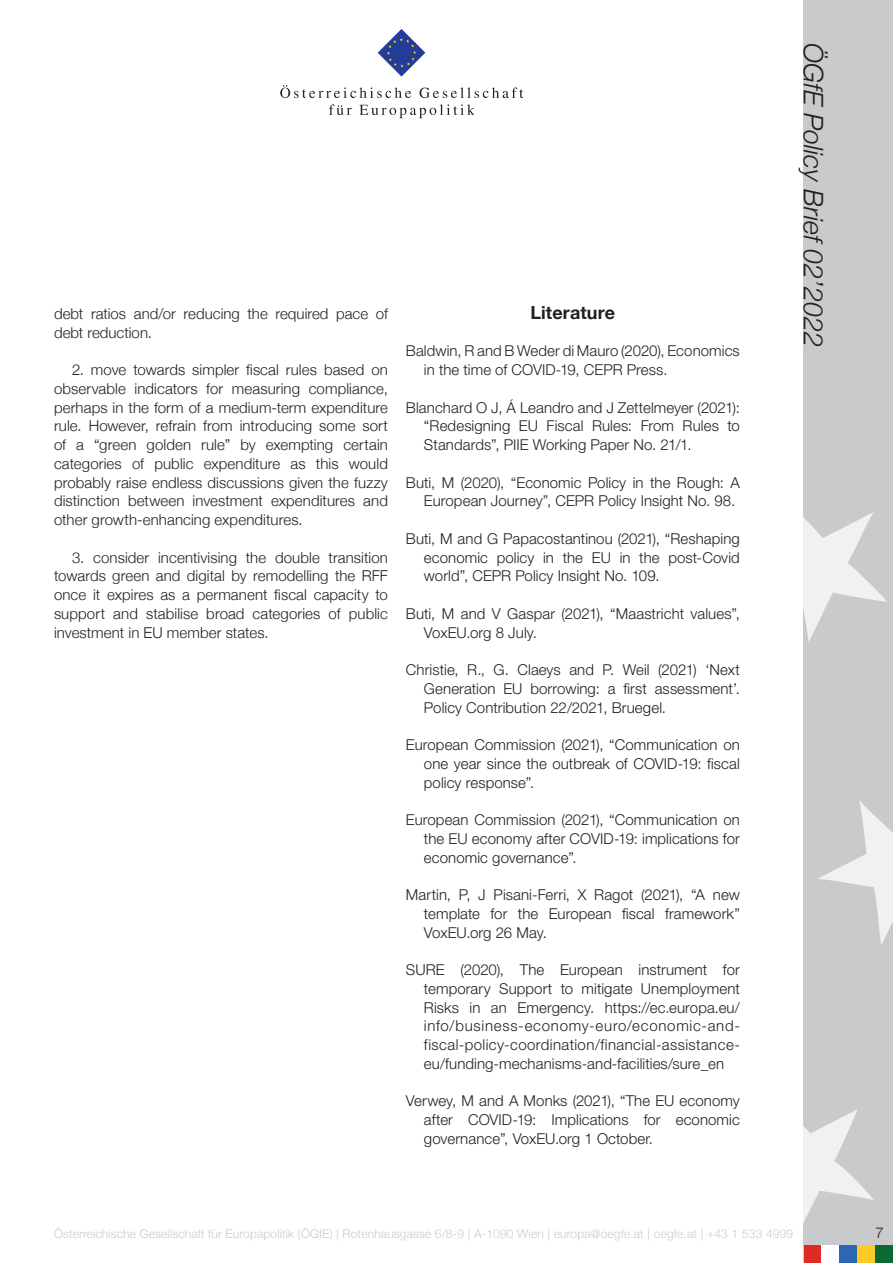
<style>
.page{position:relative;width:893px;height:1263px;background:#fff}
.page>*{position:absolute;margin:0;border:0;box-sizing:border-box;transform-origin:0 0}
.t1{font:italic 300 27px "Helvetica Neue";color:#231f20}
.Zwischenüberschrift{font:700 18px "Helvetica Neue";letter-spacing:.005em;color:#231f20}
.Literaturverzeichnis{font:300 15px/18.8px "Helvetica Neue LT Std";letter-spacing:.005em;color:#231f20;text-align:justify}
.Standard_Paragraph{font:300 15px/18.8px "Helvetica Neue";letter-spacing:.005em;color:#231f20;text-align:justify}
.t2{font:300 12px "Helvetica Neue";letter-spacing:.015em;color:#c9cacc}
</style>
<div class="page">
<div style="left:804px;top:0;width:89px;height:1263px;background:#c9cacc"></div>
<svg style="left:804px;top:512px;width:83px;height:130px"></svg>
<svg style="left:818px;top:801px;width:75px;height:144px"></svg>
<svg style="left:804px;top:1110px;width:70px;height:111px"></svg>
<svg style="left:378px;top:29px;width:47px;height:48px"></svg>
<svg style="left:280px;top:85px;width:131px;height:13px"></svg>
<svg style="left:420px;top:87px;width:103px;height:11px"></svg>
<svg style="left:329px;top:104px;width:23px;height:11px"></svg>
<svg style="left:359px;top:104px;width:116px;height:14px"></svg>
<div style="left:857px;top:1245px;width:18px;height:18px;background:#fecb26"></div>
<div style="left:839px;top:1245px;width:18px;height:18px;background:#2b68b3"></div>
<div style="left:804px;top:1245px;width:17px;height:18px;background:#de2b26"></div>
<div style="left:875px;top:1245px;width:18px;height:18px;background:#0b6936"></div>
<div style="left:821px;top:1245px;width:18px;height:18px;background:#fff"></div>
<p class="Standard_Paragraph" style="left:54px;top:303px;width:335px">debt ratios and/or reducing the required pace of debt reduction.</p>
<p class="Standard_Paragraph" style="left:54px;top:359px;width:335px;text-indent:18px">2. move towards simpler fiscal rules based on observable indicators for measuring compliance, perhaps in the form of a medium-term expenditure rule. However, refrain from introducing some sort of a “green golden rule” by exempting certain categories of public expenditure as this would probably raise endless discussions given the fuzzy distinction between investment expenditures and other growth-enhancing expenditures.</p>
<p class="Standard_Paragraph" style="left:54px;top:547px;width:335px;text-indent:18px">3. consider incentivising the double transition towards green and digital by remodelling the RFF once it expires as a permanent fiscal capacity to support and stabilise broad categories of public investment in EU member states.</p>
<p class="Zwischenüberschrift" style="left:531px;top:298px;width:86px">Literature</p>
<p class="Literaturverzeichnis" style="left:424px;top:341px;width:317px;text-indent:-18px">Baldwin, R and B Weder di Mauro (2020), Economics in the time of COVID-19, CEPR Press.</p>
<p class="Literaturverzeichnis" style="left:424px;top:397px;width:317px;text-indent:-18px">Blanchard O J, Á Leandro and J Zettelmeyer (2021): “Redesigning EU Fiscal Rules: From Rules to Standards”, PIIE Working Paper No. 21/1.</p>
<p class="Literaturverzeichnis" style="left:424px;top:472px;width:317px;text-indent:-18px">Buti, M (2020), “Economic Policy in the Rough: A<br>European Journey”, CEPR Policy Insight No. 98.</p>
<p class="Literaturverzeichnis" style="left:424px;top:529px;width:317px;text-indent:-18px">Buti, M and G Papacostantinou (2021), “Reshaping economic policy in the EU in the post-Covid world”, CEPR Policy Insight No. 109.</p>
<p class="Literaturverzeichnis" style="left:424px;top:604px;width:317px;text-indent:-18px">Buti, M and V Gaspar (2021), “Maastricht values”,<br>VoxEU.org 8 July.</p>
<p class="Literaturverzeichnis" style="left:424px;top:660px;width:317px;text-indent:-18px">Christie, R., G. Claeys and P. Weil (2021) ‘Next Generation EU borrowing: a first assessment’.<br>Policy Contribution 22/2021, Bruegel.</p>
<p class="Literaturverzeichnis" style="left:424px;top:735px;width:317px;text-indent:-18px">European Commission (2021), “Communication on one year since the outbreak of COVID-19: fiscal policy response”.</p>
<p class="Literaturverzeichnis" style="left:424px;top:810px;width:317px;text-indent:-18px">European Commission (2021), “Communication on the EU economy after COVID-19: implications for economic governance”.</p>
<p class="Literaturverzeichnis" style="left:424px;top:885px;width:317px;text-indent:-18px">Martin, P, J Pisani-Ferri, X Ragot (2021), “A new template for the European fiscal framework” VoxEU.org 26 May.</p>
<p class="Literaturverzeichnis" style="left:424px;top:960px;width:317px;text-indent:-18px">SURE (2020), The European instrument for temporary Support to mitigate Unemployment Risks in an Emergency. https://ec.europa.eu/ info/business-economy-euro/economic-and&shy;fiscal-policy-coordination/financial-assistance&shy;eu/funding-mechanisms-and-facilities/sure_en</p>
<p class="Literaturverzeichnis" style="left:424px;top:1091px;width:317px;text-indent:-18px">Verwey, M and A Monks (2021), “The EU economy after COVID-19: Implications for economic governance”, VoxEU.org 1 October.</p>
<h1 class="t1" style="left:835px;top:43px;width:305px;rotate:90deg">ÖGfE Policy Brief 02’2022</h1>
<p class="t2" style="left:54px;top:1224px;width:741px">Österreichische Gesellschaft für Europapolitik (ÖGfE) | Rotenhausgasse 6/8-9 | A-1090 Wien | europa@oegfe.at | oegfe.at | +43 1 533 4999</p>
<p class="Standard_Paragraph" style="left:875px;top:1222px;width:10px">7</p>
</div>
